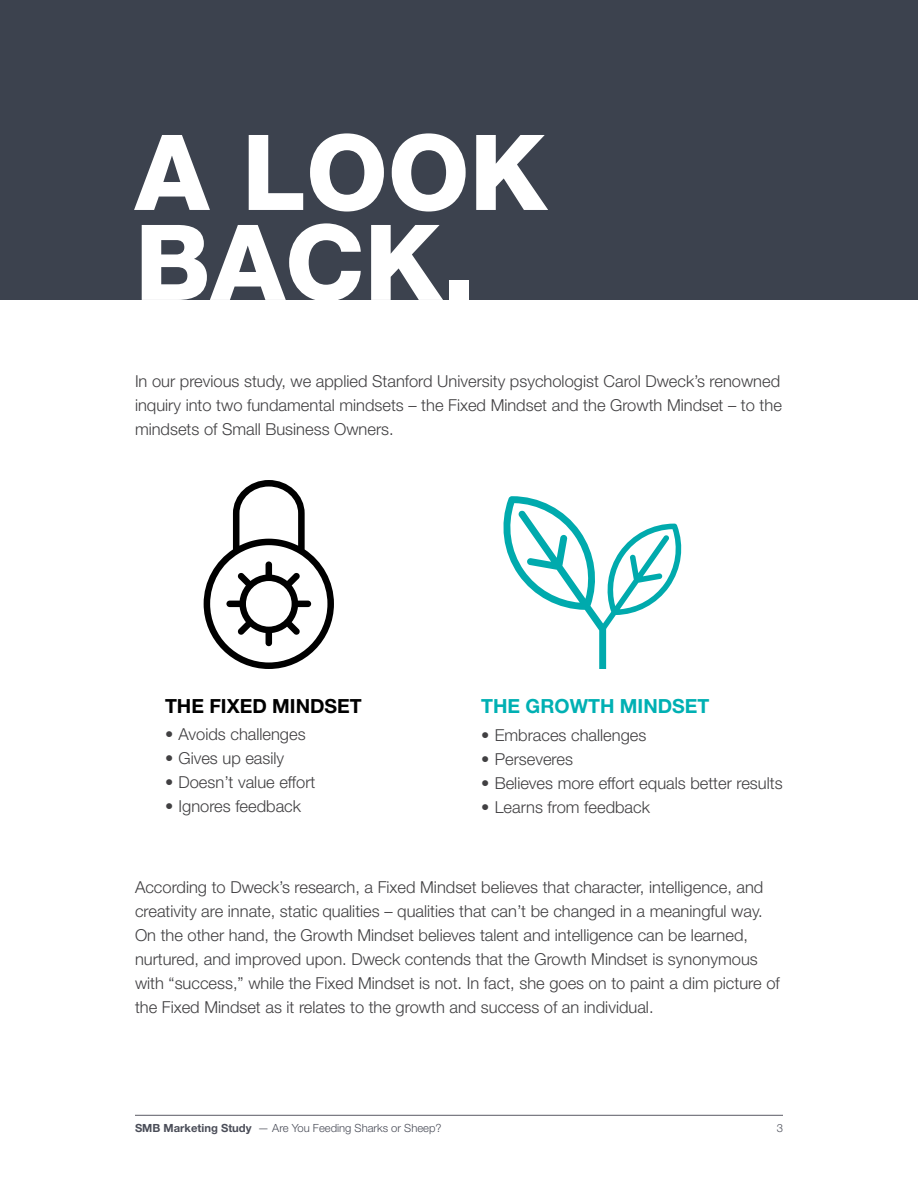
<style>
.page{position:relative;width:918px;height:1188px;background:#fff}
.page>*{position:absolute;margin:0;border:0;box-sizing:border-box;transform-origin:0 0}
.t1{font:800 105px/90px "Helvetica Neue LT Std";color:#fff}
.t2{font:700 19.5px "Helvetica Neue LT Std";color:#00b0b3}
.t3{font:700 19.5px "Helvetica Neue LT Std";color:#000}
.t4{font:300 16.5px/24px "Helvetica Neue LT Std";color:#414042;text-align:justify}
.t5{font:300 11.25px "Helvetica Neue LT Std";color:#4a4d58}
.s1{font-weight:700}
</style>
<div class="page">
<hr style="left:135px;top:1115px;width:648px;height:1px;background:#595a64">
<div style="left:0;top:0;width:918px;height:299px;background:#3c424e"></div>
<svg style="left:204px;top:480px;width:130px;height:189px"></svg>
<svg style="left:503px;top:496px;width:179px;height:173px"></svg>
<h1 class="t1" style="left:135px;top:127px;width:414px">A LOOK<br>BACK.</h1>
<p class="t4" style="left:135px;top:369px;width:648px">In our previous study, we applied Stanford University psychologist Carol Dweck’s renowned inquiry into two fundamental mindsets – the Fixed Mindset and the Growth Mindset – to the mindsets of Small Business Owners.</p>
<p class="t3" style="left:165px;top:694px;width:198px">THE FIXED MINDSET</p>
<p class="t4" style="left:165px;top:722px;width:142px">• Avoids challenges</p>
<p class="t4" style="left:165px;top:746px;width:121px">• Gives up easily</p>
<p class="t4" style="left:165px;top:770px;width:152px">• Doesn’t value effort</p>
<p class="t4" style="left:165px;top:794px;width:138px">• Ignores feedback</p>
<p class="t2" style="left:481px;top:694px;width:230px">THE GROWTH MINDSET</p>
<p class="t4" style="left:481px;top:722px;width:167px">• Embraces challenges</p>
<p class="t4" style="left:481px;top:746px;width:93px">• Perseveres</p>
<p class="t4" style="left:481px;top:770px;width:303px">• Believes more effort equals better results</p>
<p class="t4" style="left:481px;top:794px;width:170px">• Learns from feedback</p>
<p class="t4" style="left:135px;top:875px;width:646px;text-align:left">According to Dweck’s research, a Fixed Mindset believes that character, intelligence, and creativity are innate, static qualities – qualities that can’t be changed in a meaningful way.<br>On the other hand, the Growth Mindset believes talent and intelligence can be learned, nurtured, and improved upon. Dweck contends that the Growth Mindset is synonymous with “success,” while the Fixed Mindset is not. In fact, she goes on to paint a dim picture of the Fixed Mindset as it relates to the growth and success of an individual.</p>
<p class="t5" style="left:135px;top:1121px;width:308px"><span class="s1">SMB Marketing Study</span> — Are You Feeding Sharks or Sheep?</p>
<p class="t5" style="left:777px;top:1121px;width:8px">3</p>
</div>
